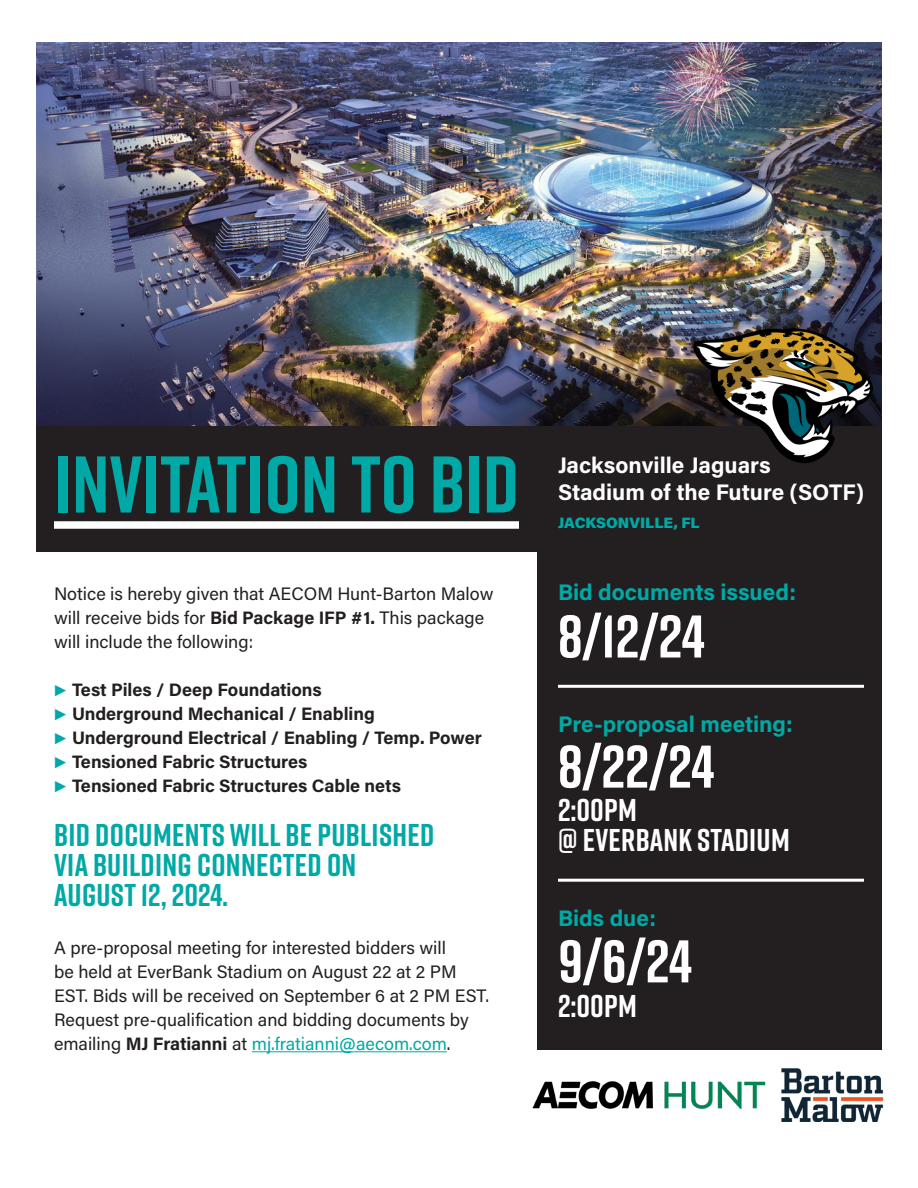
<style>
.page{position:relative;width:918px;height:1188px;background:#fff}
.page>*{position:absolute;margin:0;border:0;box-sizing:border-box;transform-origin:0 0}
.t1{font:700 80.1px "Rift";color:#00a9a5}
.t2{font:700 60px "Rift";letter-spacing:-.005em;color:#fff}
.t3{font:700 31.5px/30px "Rift";letter-spacing:.01em;color:#00a9a5}
.t4{font:700 31.5px/30px "Rift";letter-spacing:.01em;color:#fff}
.t5{font:700 22.5px "Acumin Pro";color:#00a9a5}
.t6{font:700 22.5px/27px "Acumin Pro";color:#fff}
.BODY{font:18px/24px "Acumin Pro";color:#231f20}
.t7{font:700 18px "Acumin Pro";color:#231f20}
.t8{font:900 15px "Acumin Pro";color:#00a9a5}
.s1{font-weight:700}
.s2{font-weight:900;color:#00a9a5}
.s3{color:#00a9a5}
</style>
<div class="page">
<img style="left:36px;top:42px;width:846px;height:384px">
<hr style="left:252px;top:1051px;width:195px;height:1px;background:#00a9a5">
<img style="left:532px;top:1068px;width:352px;height:53px">
<div style="left:36px;top:426px;width:846px;height:126px;background:#231f20"></div>
<img style="left:684px;top:317px;width:198px;height:146px">
<div style="left:537px;top:546px;width:345px;height:504px;background:#231f20"></div>
<hr style="left:558px;top:685px;width:306px;height:3px;background:#fff">
<hr style="left:558px;top:879px;width:306px;height:3px;background:#fff">
<div style="left:54px;top:521px;width:465px;height:8px;background:#fff"></div>
<p class="t1" style="left:54px;top:427px;width:467px">INVITATION TO BID</p>
<p class="BODY" style="left:54px;top:581px;width:441px">Notice is hereby given that AECOM Hunt-Barton Malow will receive bids for <span class="s1">Bid Package IFP #1.</span> This package will include the following:</p>
<p class="t7" style="left:54px;top:677px;width:269px"><span class="s2">▶</span> Test Piles / Deep Foundations</p>
<p class="t7" style="left:54px;top:701px;width:322px"><span class="s2">▶</span> Underground Mechanical / Enabling</p>
<p class="t7" style="left:54px;top:725px;width:429px"><span class="s2">▶</span> Underground Electrical / Enabling / Temp. Power</p>
<p class="t7" style="left:54px;top:749px;width:255px"><span class="s2">▶</span> Tensioned Fabric Structures</p>
<p class="t7" style="left:54px;top:773px;width:349px"><span class="s2">▶</span> Tensioned Fabric Structures Cable nets</p>
<h2 class="t3" style="left:54px;top:819px;width:382px">BID DOCUMENTS WILL BE PUBLISHED<br>VIA BUILDING CONNECTED ON<br>AUGUST 12, 2024.</h2>
<p class="BODY" style="left:54px;top:935px;width:437px">A pre-proposal meeting for interested bidders will<br>be held at EverBank Stadium on August 22 at 2 PM EST. Bids will be received on September 6 at 2 PM EST.<br>Request pre-qualification and bidding documents by emailing <span class="s1">MJ Fratianni</span> at <span class="s3">mj.fratianni@aecom.com</span>.</p>
<h1 class="t6" style="left:558px;top:450px;width:308px">Jacksonville Jaguars<br>Stadium of the Future (SOTF)</h1>
<h2 class="t8" style="left:558px;top:512px;width:143px">JACKSONVILLE, FL</h2>
<h1 class="t5" style="left:558px;top:577px;width:240px">Bid documents issued:</h1>
<h2 class="t2" style="left:558px;top:594px;width:148px">8/12/24</h2>
<h1 class="t5" style="left:558px;top:708px;width:236px">Pre-proposal meeting:</h1>
<h2 class="t2" style="left:558px;top:724px;width:158px">8/22/24</h2>
<h2 class="t4" style="left:558px;top:795px;width:233px">2:00PM<br>@ EVERBANK STADIUM</h2>
<h1 class="t5" style="left:558px;top:902px;width:100px">Bids due:</h1>
<h2 class="t2" style="left:558px;top:918px;width:135px">9/6/24</h2>
<h2 class="t4" style="left:558px;top:990px;width:80px">2:00PM</h2>
</div>
